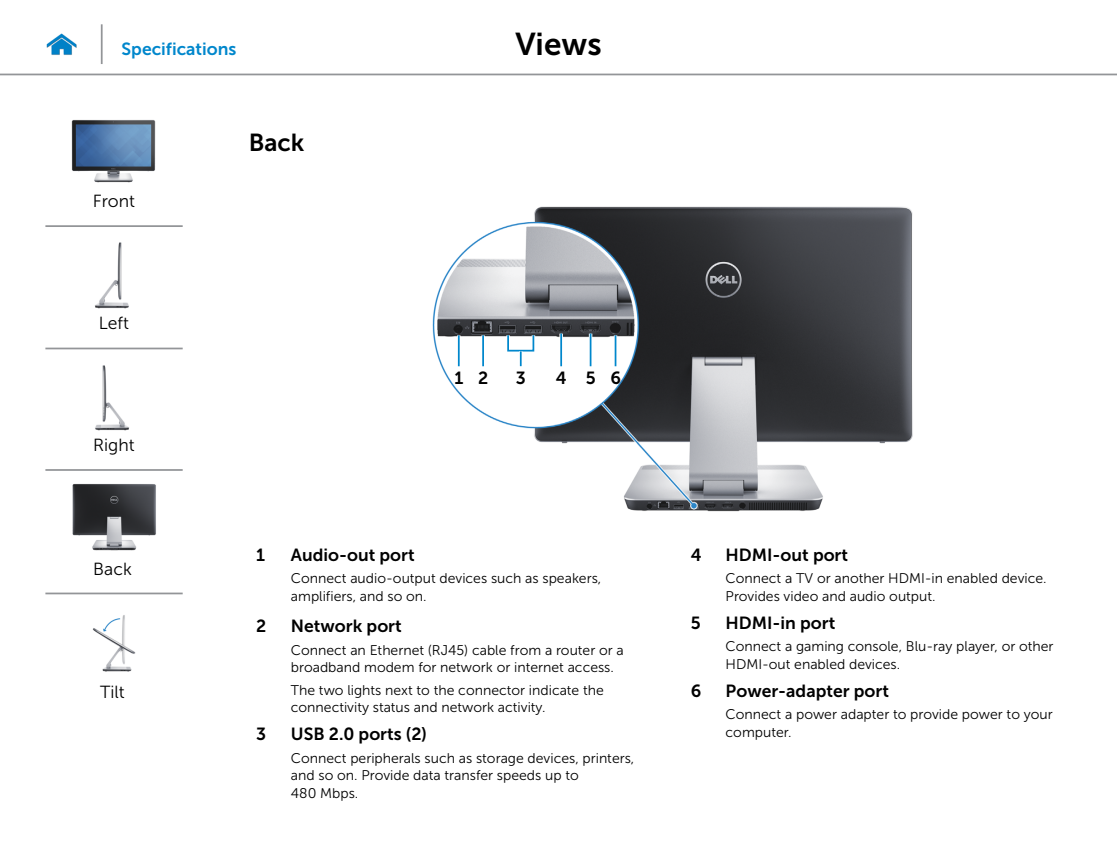
<style>
.page{position:relative;width:1117px;height:844px;background:#fff}
.page>*{position:absolute;margin:0;border:0;box-sizing:border-box;transform-origin:0 0}
.t1{font:31.5px "Museo Sans For Dell 700";color:#000}
.Head2{font:24.5px "Museo Sans For Dell 700";color:#000}
.Callout_Head{font:17.5px "Museo Sans For Dell 700";color:#000}
.t2{font:17.5px "Museo Sans For Dell 300";color:#000}
.t3{font:17.5px "Museo Sans For Dell 700";color:#0087cc}
.Callout-L{font:17.5px "Museo Sans For Dell 700";color:#000}
.Callout_description{font:14px/17.5px "Museo Sans For Dell 300";color:#000}
</style>
<div class="page">
<hr style="left:0;top:74px;width:1116px;height:1px;background:#939598">
<img style="left:46px;top:33px;width:31px;height:22px">
<img style="left:432px;top:206px;width:481px;height:306px">
<hr style="left:457px;top:335px;width:3px;height:31px;background:#fff">
<hr style="left:458px;top:335px;width:1px;height:31px;background:#0087cc">
<svg style="left:559px;top:333px;width:4px;height:33px"></svg>
<hr style="left:560px;top:333px;width:2px;height:33px;background:#0087cc">
<svg style="left:588px;top:333px;width:4px;height:33px"></svg>
<hr style="left:589px;top:333px;width:2px;height:33px;background:#0087cc">
<svg style="left:613px;top:335px;width:4px;height:31px"></svg>
<hr style="left:614px;top:335px;width:2px;height:31px;background:#0087cc">
<hr style="left:481px;top:335px;width:3px;height:31px;background:#fff">
<hr style="left:482px;top:335px;width:2px;height:31px;background:#0087cc">
<div style="left:506px;top:333px;width:29px;height:19px;border:4px solid #fff"></div>
<div style="left:507px;top:334px;width:27px;height:17px;border:2px solid #0087cc"></div>
<hr style="left:519px;top:351px;width:3px;height:15px;background:#fff">
<svg style="left:519px;top:351px;width:2px;height:15px"></svg>
<hr style="left:101px;top:24px;width:2px;height:40px;background:#939598">
<img style="left:71px;top:120px;width:85px;height:63px">
<img style="left:95px;top:242px;width:34px;height:67px">
<img style="left:95px;top:365px;width:34px;height:66px">
<img style="left:72px;top:484px;width:84px;height:67px">
<img style="left:92px;top:615px;width:44px;height:57px">
<hr style="left:45px;top:225px;width:138px;height:2px;background:#939598">
<hr style="left:45px;top:347px;width:138px;height:2px;background:#939598">
<hr style="left:45px;top:469px;width:138px;height:1px;background:#939598">
<hr style="left:45px;top:592px;width:138px;height:2px;background:#939598">
<p class="t3" style="left:122px;top:39px;width:116px">Specifications</p>
<h1 class="t1" style="left:515px;top:26px;width:88px">Views</h1>
<p class="t2" style="left:93px;top:191px;width:44px">Front</p>
<p class="t2" style="left:99px;top:313px;width:32px">Left</p>
<p class="t2" style="left:93px;top:436px;width:43px">Right</p>
<p class="t2" style="left:93px;top:559px;width:40px">Back</p>
<p class="t2" style="left:100px;top:682px;width:26px">Tilt</p>
<p class="Head2" style="left:249px;top:128px;width:57px">Back</p>
<p class="Callout-L" style="left:454px;top:368px;width:10px">1</p>
<p class="Callout-L" style="left:478px;top:367px;width:12px">2</p>
<p class="Callout-L" style="left:515px;top:367px;width:12px">3</p>
<p class="Callout-L" style="left:555px;top:368px;width:12px">4</p>
<p class="Callout-L" style="left:585px;top:367px;width:11px">5</p>
<p class="Callout-L" style="left:610px;top:367px;width:12px">6</p>
<p class="Callout_Head" style="left:256px;top:544px;width:10px">1</p>
<p class="Callout_Head" style="left:291px;top:544px;width:125px">Audio-out port</p>
<p class="Callout_description" style="left:291px;top:569px;width:312px">Connect audio-output devices such as speakers, amplifiers, and so on.</p>
<p class="Callout_Head" style="left:256px;top:616px;width:12px">2</p>
<p class="Callout_Head" style="left:291px;top:616px;width:112px">Network port</p>
<p class="Callout_description" style="left:291px;top:641px;width:334px">Connect an Ethernet (RJ45) cable from a router or a broadband modem for network or internet access.</p>
<p class="Callout_description" style="left:291px;top:681px;width:314px">The two lights next to the connector indicate the connectivity status and network activity.</p>
<p class="Callout_Head" style="left:256px;top:724px;width:12px">3</p>
<p class="Callout_Head" style="left:291px;top:724px;width:137px">USB 2.0 ports (2)</p>
<p class="Callout_description" style="left:291px;top:749px;width:345px">Connect peripherals such as storage devices, printers, and so on. Provide data transfer speeds up to<br>480 Mbps.</p>
<p class="Callout_Head" style="left:690px;top:544px;width:12px">4</p>
<p class="Callout_Head" style="left:725px;top:544px;width:124px">HDMI-out port</p>
<p class="Callout_description" style="left:725px;top:569px;width:322px">Connect a TV or another HDMI- in enabled device.<br>Provides video and audio output.</p>
<p class="Callout_Head" style="left:690px;top:612px;width:11px">5</p>
<p class="Callout_Head" style="left:725px;top:612px;width:111px">HDMI-in port</p>
<p class="Callout_description" style="left:725px;top:637px;width:329px">Connect a gaming console, Blu- ray player, or other<br>HDMI-out enabled devices.</p>
<p class="Callout_Head" style="left:690px;top:680px;width:12px">6</p>
<p class="Callout_Head" style="left:725px;top:680px;width:165px">Power-adapter port</p>
<p class="Callout_description" style="left:725px;top:705px;width:328px">Connect a power adapter to provide power to your computer.</p>
</div>
